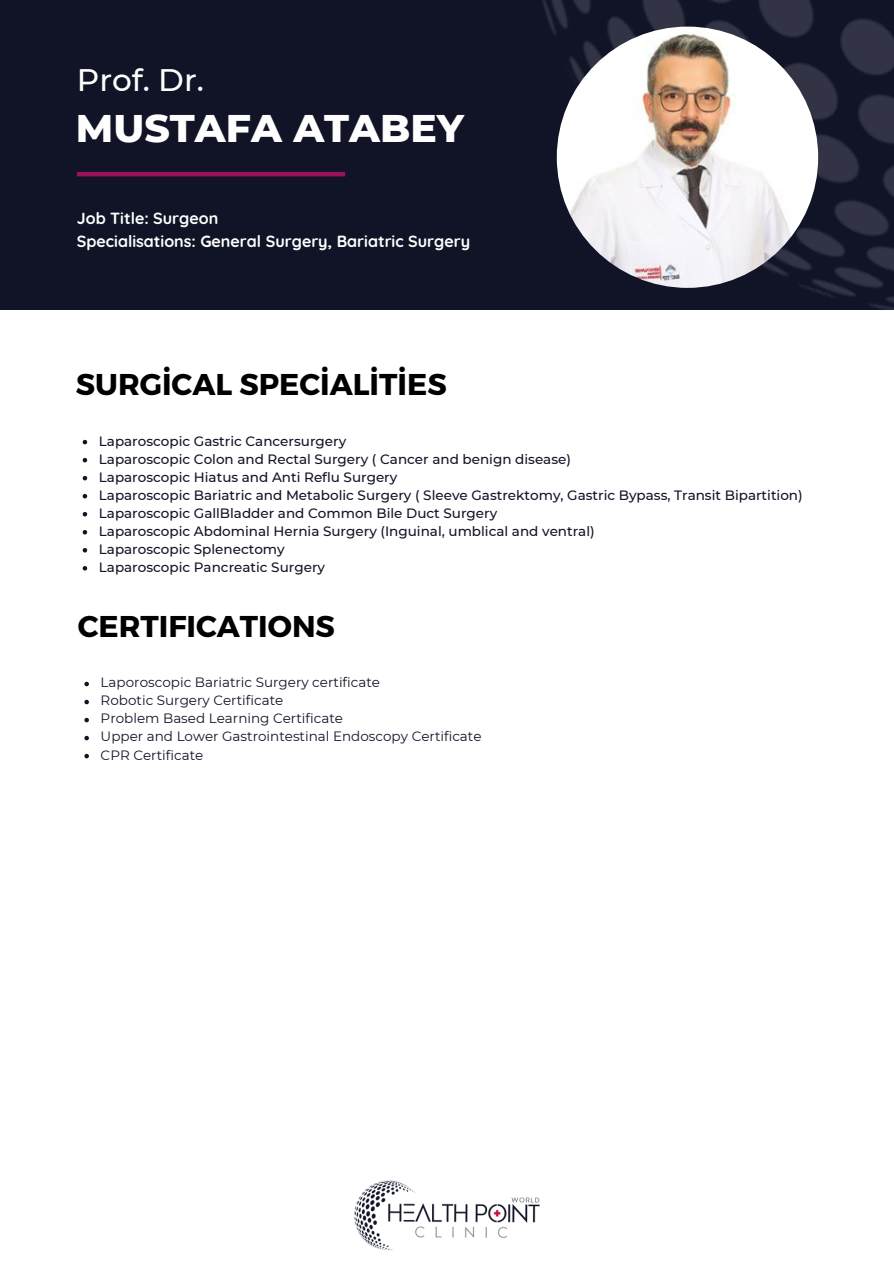
<style>
.page{position:relative;width:894px;height:1264px;background:#fff}
.page>*{position:absolute;margin:0;border:0;box-sizing:border-box;transform-origin:0 0}
.t1{font:800 39.3px "Montserrat";color:#fffefe}
.t2{font:500 31.05px "Montserrat";color:#fffefe}
.t3{font:700 30px "Montserrat";color:#000}
.t4{font:700 16.05px/22.5px "Quicksand";color:#fff}
.t5{font:500 13.5px/18px "Montserrat";color:#111427}
.t6{font:13.5px/18px "Montserrat";color:#111427}
</style>
<div class="page">
<svg style="left:83px;top:440px;width:4px;height:4px"></svg>
<svg style="left:83px;top:458px;width:4px;height:4px"></svg>
<svg style="left:83px;top:476px;width:4px;height:4px"></svg>
<svg style="left:83px;top:494px;width:4px;height:4px"></svg>
<svg style="left:83px;top:512px;width:4px;height:4px"></svg>
<svg style="left:83px;top:530px;width:4px;height:4px"></svg>
<svg style="left:83px;top:548px;width:4px;height:4px"></svg>
<svg style="left:83px;top:566px;width:4px;height:4px"></svg>
<svg style="left:84px;top:681px;width:5px;height:5px"></svg>
<svg style="left:84px;top:699px;width:5px;height:5px"></svg>
<svg style="left:84px;top:717px;width:5px;height:5px"></svg>
<svg style="left:84px;top:735px;width:5px;height:5px"></svg>
<svg style="left:84px;top:754px;width:5px;height:4px"></svg>
<div style="left:0;top:0;width:893px;height:309px;background:#111427"></div>
<img style="left:204px;top:0;width:689px;height:310px">
<img style="left:556px;top:27px;width:261px;height:261px;border-radius:50%">
<hr style="left:77px;top:172px;width:268px;height:4px;background:#9b125c">
<img style="left:354px;top:1180px;width:186px;height:71px">
<h2 class="t2" style="left:77px;top:61px;width:128px">Prof. Dr.</h2>
<h1 class="t1" style="left:76px;top:104px;width:389px">MUSTAFA ATABEY</h1>
<p class="t4" style="left:77px;top:207px;width:394px">Job Title: Surgeon<br>Specialisations: General Surgery, Bariatric Surgery</p>
<h3 class="t3" style="left:76px;top:365px;width:372px">SURGİCAL SPECİALİTİES</h3>
<p class="t5" style="left:99px;top:431px;width:705px">Laparoscopic Gastric Cancersurgery<br>Laparoscopic Colon and Rectal Surgery ( Cancer and benign disease)<br>Laparoscopic Hiatus and Anti Reflu Surgery<br>Laparoscopic Bariatric and Metabolic Surgery ( Sleeve Gastrektomy, Gastric Bypass, Transit Bi partition)<br>Laparoscopic GallBladder and Common Bi le Duct Surgery<br>Laparoscopic Abdomi nal Hernia Surgery (Ingui nal, umblical and ventral)<br>Laparoscopic Splenectomy<br>Laparoscopic Pancreatic Surgery</p>
<h3 class="t3" style="left:78px;top:606px;width:259px">CERTIFICATIONS</h3>
<p class="t6" style="left:101px;top:673px;width:382px">Laporoscopic Bariatric Surgery certificate<br>Robotic Surgery Certificate<br>Problem Based Learni ng Certificate<br>Upper and Lower Gastroi ntesti nal Endoscopy Certificate CPR Certificate</p>
</div>
